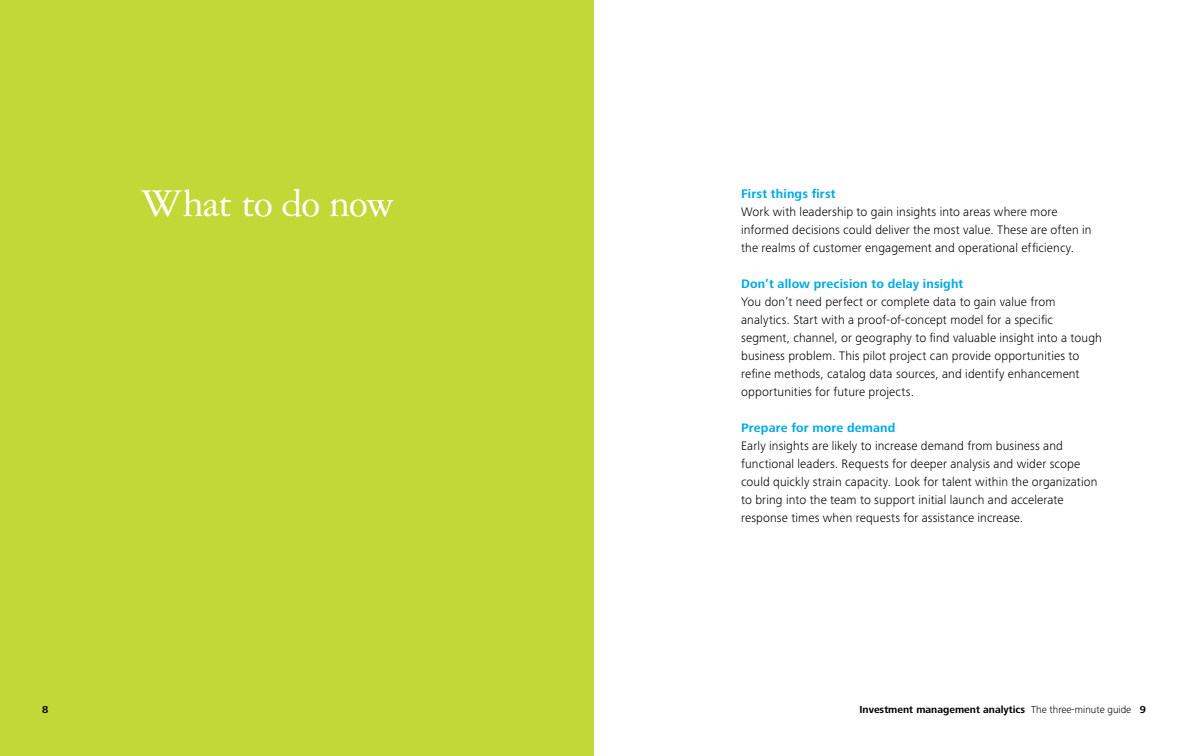
<style>
.page{position:relative;width:1188px;height:756px;background:#fff}
.page>*{position:absolute;margin:0;border:0;box-sizing:border-box;transform-origin:0 0}
.t1{font:42px "Garamond Three";letter-spacing:-.03em;color:#fff}
.t2{font:300 12.75px/18px "Frutiger Next Pro";letter-spacing:.01em;color:#000}
.t3{font:700 12.75px "Frutiger Next Pro";letter-spacing:.01em;color:#00aae7}
.t4{font:700 10.5px "Frutiger Next Pro";color:#000}
.s1{font-weight:300}
</style>
<div class="page">
<div style="left:0;top:0;width:594px;height:756px;background:#c1d837"></div>
<h1 class="t1" style="left:141px;top:181px;width:255px">What to do now</h1>
<p class="t3" style="left:741px;top:187px;width:96px">First things first</p>
<p class="t2" style="left:741px;top:203px;width:352px">Work with leadership to gain insights into areas where more informed decisions could deliver the most value. These are often in the realms of customer engagement and operational efficiency.</p>
<p class="t3" style="left:741px;top:277px;width:224px">Don’t allow precision to delay insight</p>
<p class="t2" style="left:741px;top:293px;width:362px">You don’t need perfect or complete data to gain value from analytics. Start with a proof-of-concept model for a specific segment, channel, or geography to find valuable insight into a tough business problem. This pilot project can provide opportunities to refine methods, catalog data sources, and identify enhancement opportunities for future projects.</p>
<p class="t3" style="left:741px;top:421px;width:156px">Prepare for more demand</p>
<p class="t2" style="left:741px;top:437px;width:358px">Early insights are likely to increase demand from business and functional leaders. Requests for deeper analysis and wider scope could quickly strain capacity. Look for talent within the organization to bring into the team to support initial launch and accelerate response times when requests for assistance increase.</p>
<p class="t4" style="left:42px;top:704px;width:8px">8</p>
<p class="t4" style="left:860px;top:704px;width:288px">Investment management analytics <span class="s1">The three-minute guide</span> 9</p>
</div>
